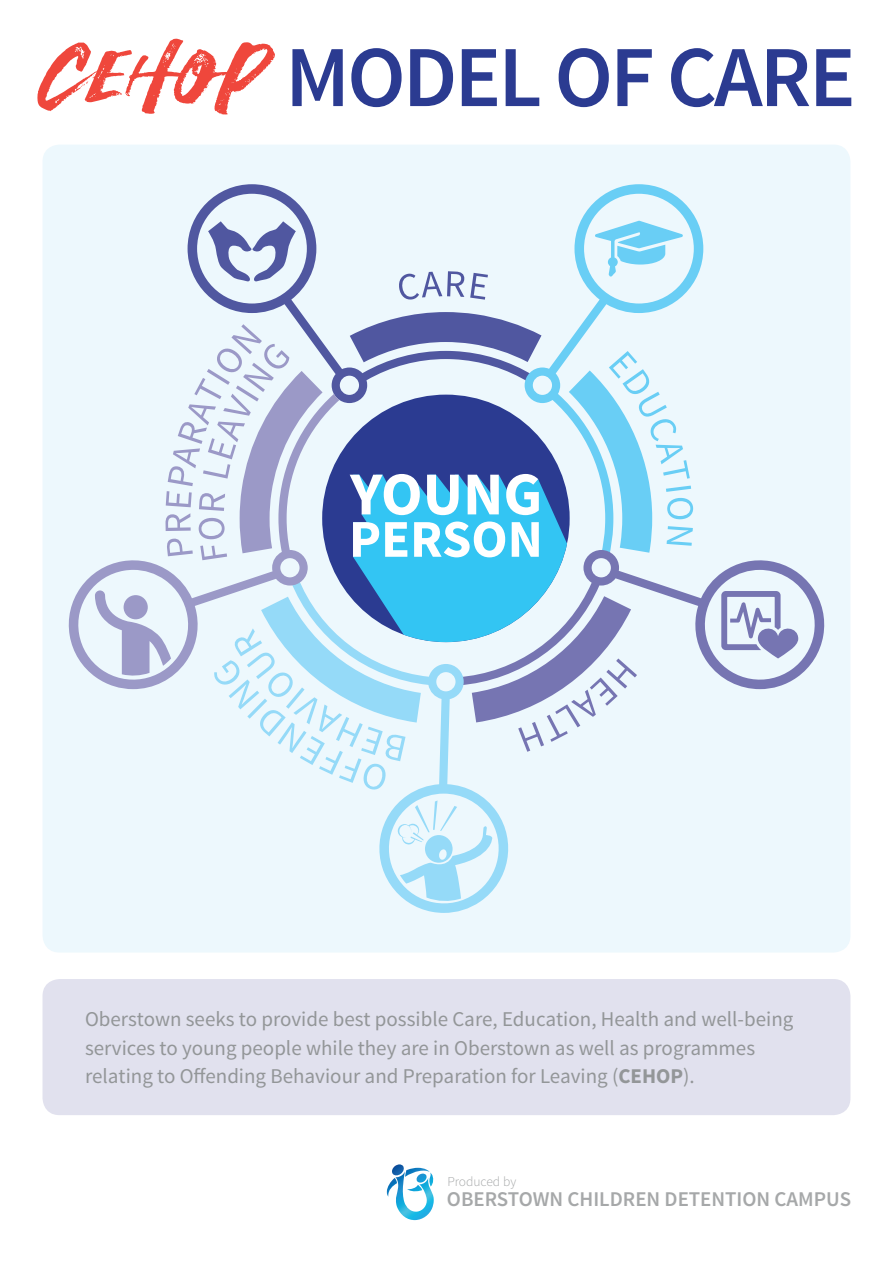
<style>
.page{position:relative;width:893px;height:1263px;background:#fff}
.page>*{position:absolute;margin:0;border:0;box-sizing:border-box;transform-origin:0 0}
.t1{font:600 87px "Source Sans Pro";letter-spacing:-.03em;color:#2b3b91}
.t2{font:21px/28.5px "Source Sans Pro";color:#939698}
.t3{font:600 21px "Source Sans Pro";color:#a6a8a9}
.t4{font:300 13.5px "Source Sans Pro";color:#a6a8a9}
.s1{font-family:"Forever Young";font-weight:400;font-size:111px;color:#ef473c}
.s2{font-weight:700}
</style>
<div class="page">
<div style="left:43px;top:145px;width:807px;height:807px;background:#edf8fd;border-radius:17px"></div>
<svg style="left:188px;top:184px;width:300px;height:128px"></svg>
<svg style="left:208px;top:221px;width:88px;height:62px"></svg>
<svg style="left:574px;top:184px;width:129px;height:326px"></svg>
<svg style="left:595px;top:221px;width:88px;height:56px"></svg>
<svg style="left:693px;top:560px;width:132px;height:129px"></svg>
<svg style="left:721px;top:591px;width:77px;height:67px"></svg>
<svg style="left:379px;top:791px;width:130px;height:122px"></svg>
<svg style="left:398px;top:800px;width:95px;height:102px"></svg>
<svg style="left:131px;top:312px;width:562px;height:479px"></svg>
<svg style="left:68px;top:394px;width:271px;height:295px"></svg>
<div style="left:43px;top:979px;width:807px;height:136px;background:#e1e1ee;border-radius:17px"></div>
<img style="left:387px;top:1164px;width:47px;height:56px">
<h1 class="t1" style="left:43px;top:22px;width:814px"><span class="s1">CEHOP</span> MODEL OF CARE</h1>
<p class="t2" style="left:85px;top:1005px;width:710px">Oberstown seeks to provide best possible Care, Education, Health and well-being services to young people while they are in Oberstown as well as programmes relating to Offending Behaviour and Preparation for Leaving (<span class="s2">CEHOP</span>).</p>
<p class="t4" style="left:447px;top:1174px;width:70px">Produced by</p>
<p class="t3" style="left:447px;top:1185px;width:406px">OBERSTOWN CHILDREN DETENTION CAMPUS</p>
</div>
